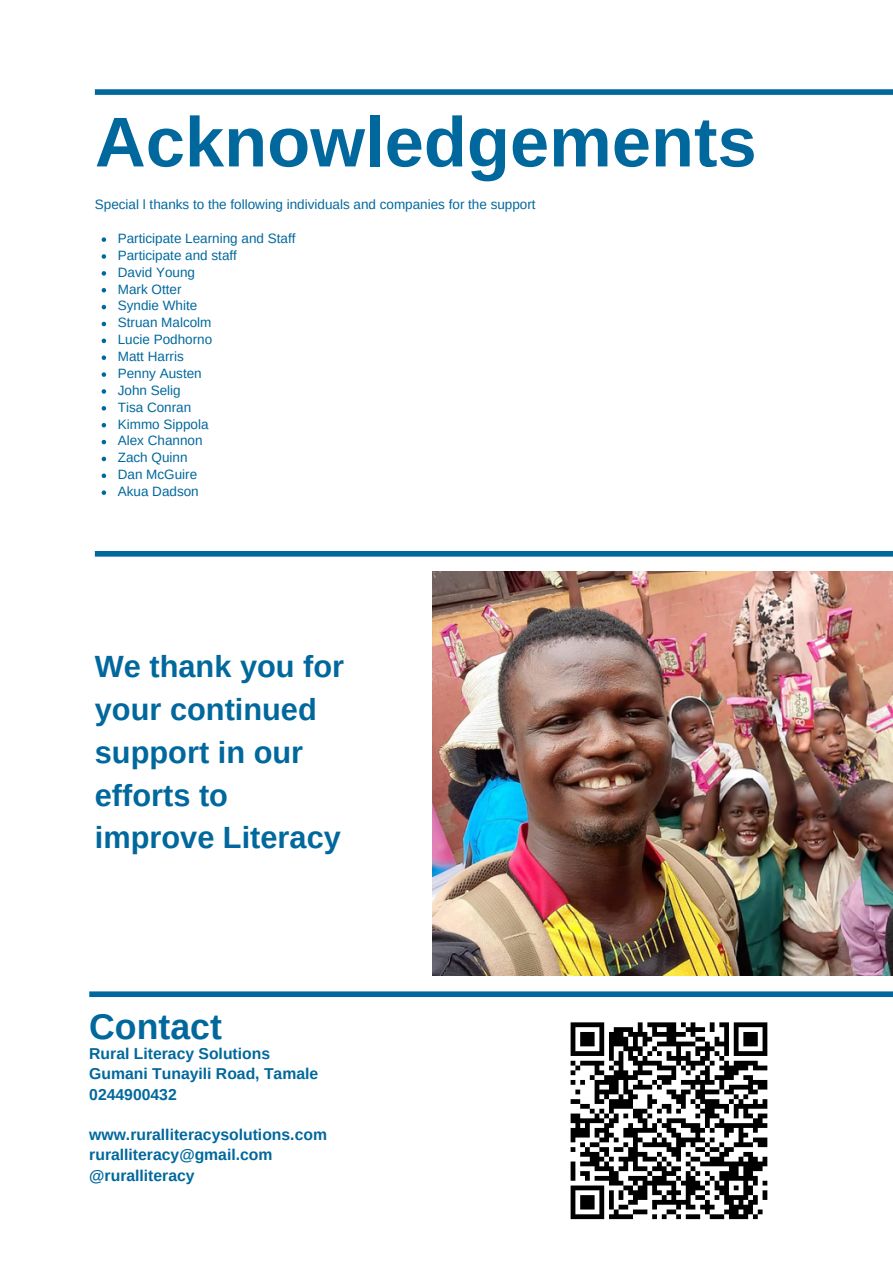
<style>
.page{position:relative;width:893px;height:1264px;background:#fff}
.page>*{position:absolute;margin:0;border:0;box-sizing:border-box;transform-origin:0 0}
.t1{font:700 70.5px "Arimo";color:#00689d}
.t2{font:700 35.55px "Arimo";color:#00689d}
.t3{font:700 30.75px/42.8px "Arimo";color:#00689d}
.t4{font:700 15.75px/20.2px "Arimo";color:#00689d}
.t5{font:13.5px/16.8px "Arimo";color:#00689d}
</style>
<div class="page">
<svg style="left:102px;top:237px;width:4px;height:5px"></svg>
<svg style="left:102px;top:254px;width:4px;height:5px"></svg>
<svg style="left:102px;top:271px;width:4px;height:4px"></svg>
<svg style="left:102px;top:288px;width:4px;height:4px"></svg>
<svg style="left:102px;top:305px;width:4px;height:4px"></svg>
<svg style="left:102px;top:322px;width:4px;height:4px"></svg>
<svg style="left:102px;top:338px;width:4px;height:5px"></svg>
<svg style="left:102px;top:355px;width:4px;height:5px"></svg>
<svg style="left:102px;top:372px;width:4px;height:5px"></svg>
<svg style="left:102px;top:389px;width:4px;height:5px"></svg>
<svg style="left:102px;top:406px;width:4px;height:4px"></svg>
<svg style="left:102px;top:423px;width:4px;height:4px"></svg>
<svg style="left:102px;top:440px;width:4px;height:4px"></svg>
<svg style="left:102px;top:456px;width:4px;height:5px"></svg>
<svg style="left:102px;top:473px;width:4px;height:5px"></svg>
<svg style="left:102px;top:490px;width:4px;height:5px"></svg>
<div style="left:95px;top:89px;width:797px;height:6px;background:#00689d"></div>
<div style="left:95px;top:551px;width:797px;height:5px;background:#00689d"></div>
<div style="left:89px;top:991px;width:803px;height:6px;background:#00689d"></div>
<img style="left:432px;top:572px;width:460px;height:403px">
<svg style="left:570px;top:1022px;width:198px;height:198px"></svg>
<h1 class="t1" style="left:95px;top:103px;width:663px">Acknowledgements</h1>
<p class="t5" style="left:95px;top:196px;width:442px">Special l thanks to the following individuals and companies for the support</p>
<p class="t5" style="left:118px;top:230px;width:179px">Participate Learning and Staff<br>Participate and staff<br>David Young<br>Mark Otter<br>Syndie White<br>Struan Malcolm<br>Lucie Podhorno<br>Matt Harris<br>Penny Austen<br>John Selig<br>Tisa Conran<br>Kimmo Sippola<br>Alex Channon<br>Zach Quinn<br>Dan McGuire<br>Akua Dadson</p>
<h3 class="t3" style="left:95px;top:645px;width:251px">We thank you for your continued support in our efforts to improve Literacy</h3>
<h2 class="t2" style="left:89px;top:1006px;width:134px">Contact</h2>
<p class="t4" style="left:89px;top:1043px;width:230px">Rural Literacy Solutions<br>Gumani Tunayili Road, Tamale<br>0244900432</p>
<p class="t4" style="left:89px;top:1124px;width:239px">www.ruralliteracysolutions.com ruralliteracy@gmail.com @ruralliteracy</p>
</div>
